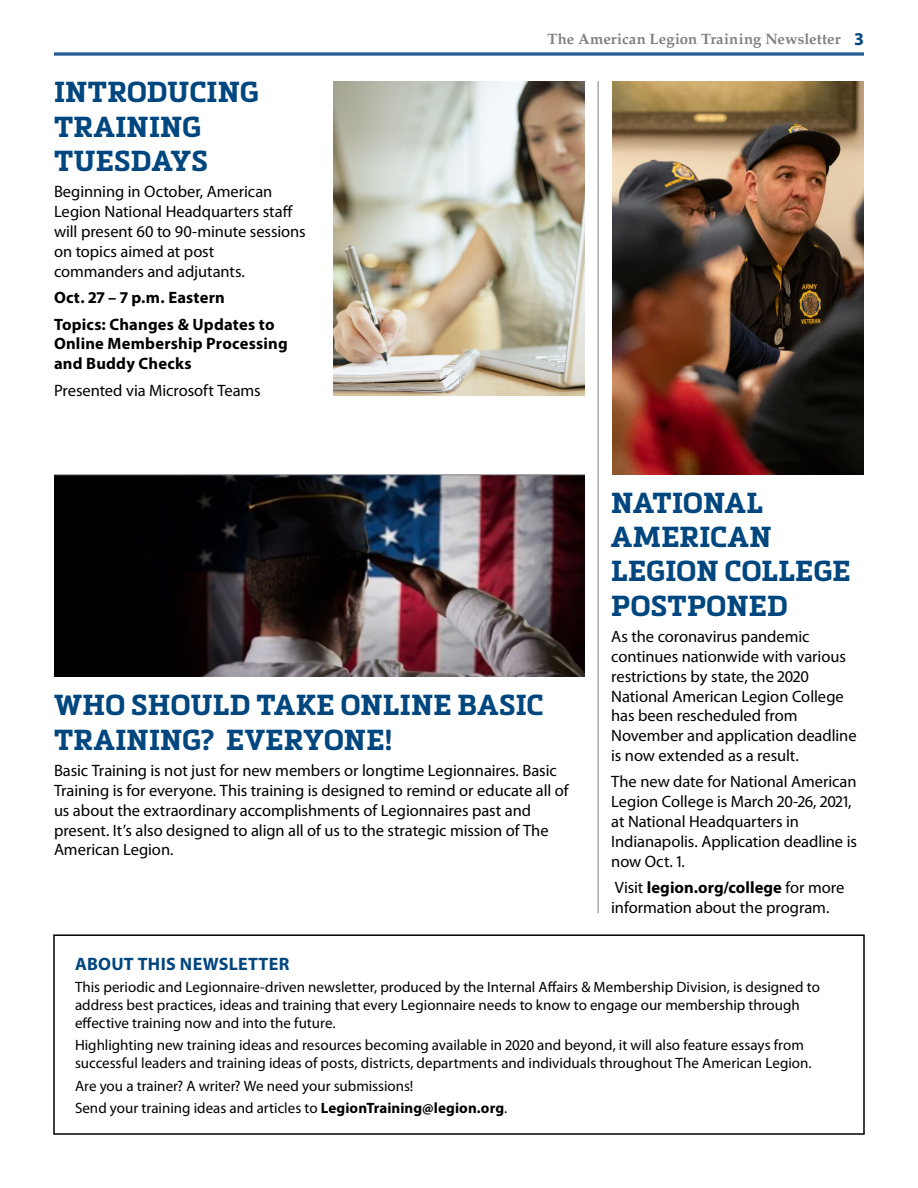
<style>
.page{position:relative;width:918px;height:1188px;background:#fff}
.page>*{position:absolute;margin:0;border:0;box-sizing:border-box;transform-origin:0 0}
.t1{font:700 28.5px/34.2px "Metronic Slab Pro";letter-spacing:.005em;color:#00467f}
.t2{font:700 18px "Myriad Pro";letter-spacing:.015em;color:#00467f}
.t3{font:16.5px/19.8px "Myriad Pro";letter-spacing:-.005em;color:#000}
.t4{font:700 16.5px/26.5px "Myriad Pro";letter-spacing:.01em;color:#000}
.t5{font:15px/18px "Myriad Pro";color:#000}
.t6{font:700 15px "Palatino LT Std";letter-spacing:.005em;color:#7e8083}
.s1{font-family:"Myriad Pro";font-size:18px;color:#00467f}
.s2{font-weight:700}
</style>
<div class="page">
<svg style="left:54px;top:52px;width:810px;height:4px;background:#4979a5"></svg>
<img style="left:54px;top:475px;width:531px;height:201px">
<img style="left:333px;top:81px;width:252px;height:315px">
<hr style="left:598px;top:81px;width:1px;height:832px;background:#7e8083">
<hr style="left:54px;top:474px;width:531px;height:1px;background:#7e8083">
<img style="left:612px;top:81px;width:252px;height:393px">
<h1 class="t1" style="left:54px;top:75px;width:206px">INTRODUCING<br>TRAINING<br>TUESDAYS</h1>
<p class="t3" style="left:54px;top:182px;width:253px">Beginning in October, American<br>Legion National Headquarters staff will present 60 to 90-minute sessions on topics aimed at post commanders and adjutants.</p>
<p class="t4" style="left:54px;top:284px;width:222px">Oct. 27 – 7 p.m. Eastern<br>Topics: Changes &amp; Updates to</p>
<p class="t4" style="left:54px;top:334px;width:235px;line-height:19.8px">Online Membership Processing and Buddy Checks</p>
<p class="t3" style="left:54px;top:381px;width:208px">Presented via Microsoft Teams</p>
<p class="t6" style="left:547px;top:31px;width:318px">The American Legion Training Newsletter <span class="s1">3</span></p>
<h1 class="t1" style="left:54px;top:688px;width:491px">WHO SHOULD TAKE ONLINE BASIC<br>TRAINING? EVERYONE!</h1>
<p class="t3" style="left:54px;top:761px;width:516px">Basic Training is not just for new members or longtime Legionnaires. Basic Training is for everyone. This training is designed to remind or educate all of us about the extraordinary accomplishments of Legionnaires past and present. It’s also designed to align all of us to the strategic mission of The American Legion.</p>
<h1 class="t1" style="left:611px;top:485px;width:241px">NATIONAL<br>AMERICAN<br>LEGION COLLEGE<br>POSTPONED</h1>
<p class="t3" style="left:611px;top:627px;width:247px">As the coronavirus pandemic continues nationwide with various restrictions by state, the 2020<br>National American Legion College has been rescheduled from<br>November and application deadline is now extended as a result.</p>
<p class="t3" style="left:611px;top:772px;width:247px">The new date for National American<br>Legion College is March 20-26, 2021, at National Headquarters in<br>Indianapolis. Application deadline is now Oct. 1.</p>
<p class="t3" style="left:611px;top:878px;width:235px">Visit <span class="s2">legion.org/college</span> for more information about the program.</p>
<p class="t2" style="left:75px;top:954px;width:216px">ABOUT THIS NEWSLETTER</p>
<p class="t5" style="left:75px;top:978px;width:747px">This periodic and Legionnaire-driven newsletter, produced by the Internal Affairs &amp; Membership Division, is designed to address best practices, ideas and training that every Legionnaire needs to know to engage our membership through effective training now and into the future.</p>
<p class="t5" style="left:75px;top:1037px;width:738px">Highlighting new training ideas and resources becoming available in 2020 and beyond, it will also feature essays from successful leaders and training ideas of posts, districts, departments and individuals throughout The American Legion.</p>
<p class="t5" style="left:75px;top:1075px;width:434px;line-height:22.4px">Are you a trainer? A writer? We need your submissions!<br>Send your training ideas and articles to <span class="s2">LegionTraining@legion.org</span>.</p>
</div>
